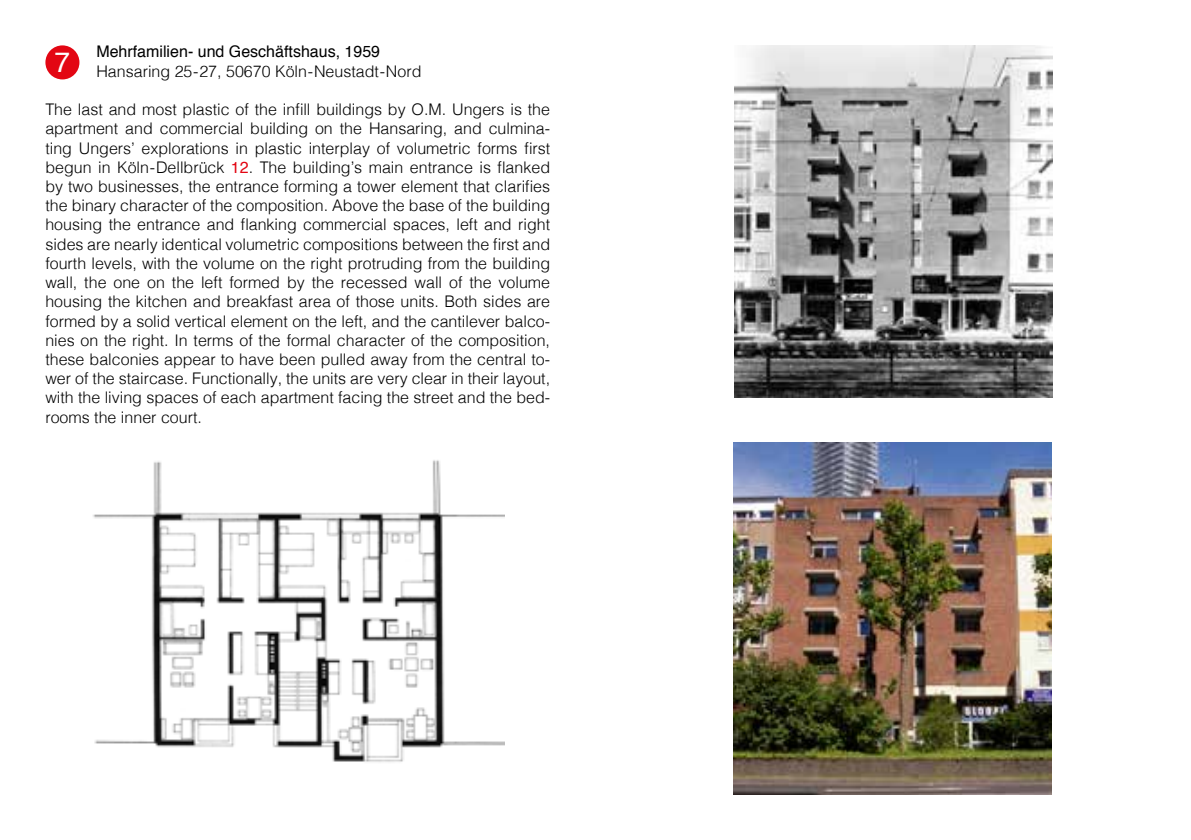
<style>
.page{position:relative;width:1191px;height:840px;background:#fff}
.page>*{position:absolute;margin:0;border:0;box-sizing:border-box;transform-origin:0 0}
.t1{font:28px "Helvetica";color:#fff}
.t2{font:300 16px/19.2px "Helvetica";color:#000;text-align:justify}
.t3{font:16px "Helvetica";color:#000}
.s1{font-weight:400;color:#e30613}
</style>
<div class="page">
<div style="left:45px;top:45px;width:34px;height:34px;background:#e30613;border-radius:50%"></div>
<img style="left:93px;top:460px;width:411px;height:302px">
<img style="left:735px;top:45px;width:317px;height:352px">
<img style="left:734px;top:442px;width:317px;height:352px">
<p class="t3" style="left:96px;top:39px;width:285px">Mehrfamilien- und Geschäftshaus, 1959</p>
<p class="t2" style="left:96px;top:60px;width:326px">Hansaring 25-27, 50670 Köln-Neustadt-Nord</p>
<p class="t2" style="left:45px;top:99px;width:506px">The last and most plastic of the infill buildings by O.M. Ungers is the apartment and commercial building on the Hansaring, and culmina&shy;ting Ungers’ explorations in plastic interplay of volumetric forms first begun in Köln-Dellbrück <span class="s1">12</span>. The building’s main entrance is flanked by two businesses, the entrance forming a tower element that clarifies the binary character of the composition. Above the base of the building housing the entrance and flanking commercial spaces, left and right sides are nearly identical volumetric compositions between the first and fourth levels, with the volume on the right protruding from the building wall, the one on the left formed by the recessed wall of the volume housing the kitchen and breakfast area of those units. Both sides are formed by a solid vertical element on the left, and the cantilever balco&shy;nies on the right. In terms of the formal character of the composition, these balconies appear to have been pulled away from the central to&shy;wer of the staircase. Functionally, the units are very clear in their layout, with the living spaces of each apartment facing the street and the bed&shy;rooms the inner court.</p>
<h1 class="t1" style="left:55px;top:41px;width:17px">7</h1>
</div>
